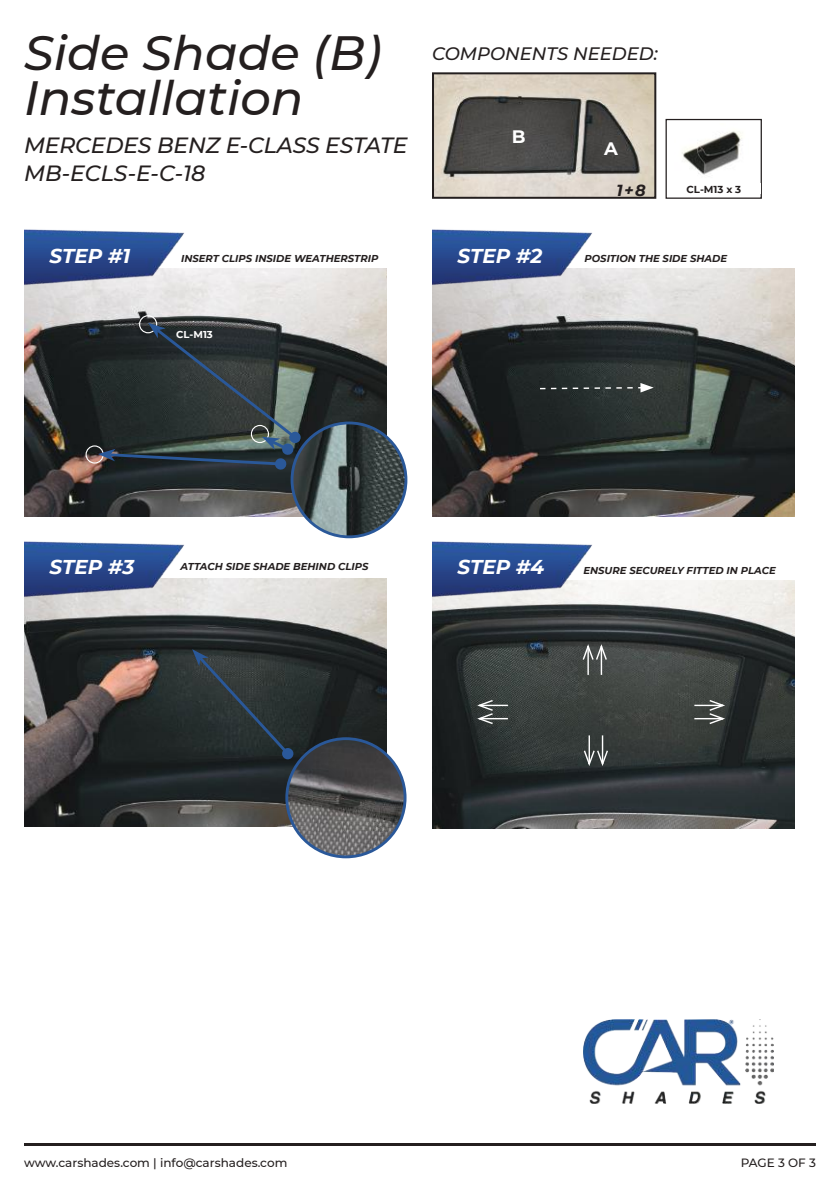
<style>
.page{position:relative;width:840px;height:1191px;background:#fff}
.page>*{position:absolute;margin:0;border:0;box-sizing:border-box;transform-origin:0 0}
.t1{font:italic 500 48px/44px "Montserrat";color:#241f1f}
.t2{font:italic 500 22px/28px "Montserrat";letter-spacing:-.01em;color:#241f1f}
.t3{font:italic 700 20px "Montserrat";color:#fff}
.t4{font:italic 500 18px "Montserrat";color:#241f1f}
.t5{font:700 18px "Montserrat";color:#fff}
.t6{font:italic 700 16px "Montserrat";color:#241f1f}
.t7{font:500 12px "Montserrat";color:#241f1f}
.t8{font:700 10.2px "Montserrat";color:#241f1f}
.t9{font:italic 700 10px "Montserrat";color:#241f1f}
.t10{font:700 10px "Montserrat";color:#fff}
</style>
<div class="page">
<img style="left:24px;top:268px;width:362px;height:248px">
<img style="left:432px;top:268px;width:362px;height:248px">
<img style="left:24px;top:579px;width:362px;height:247px">
<img style="left:432px;top:580px;width:362px;height:248px">
<img style="left:24px;top:229px;width:160px;height:61px">
<img style="left:432px;top:229px;width:160px;height:61px">
<img style="left:24px;top:541px;width:160px;height:60px">
<img style="left:432px;top:541px;width:160px;height:60px">
<hr style="left:24px;top:1143px;width:791px;height:2px;background:#241f1f">
<svg style="left:192px;top:649px;width:99px;height:108px;background:#2b3437"></svg>
<div style="left:282px;top:748px;width:11px;height:11px;background:#2a5899;border-radius:50%"></div>
<svg style="left:538px;top:383px;width:115px;height:9px"></svg>
<svg style="left:581px;top:642px;width:26px;height:33px"></svg>
<svg style="left:582px;top:735px;width:27px;height:33px"></svg>
<svg style="left:694px;top:698px;width:32px;height:27px"></svg>
<svg style="left:475px;top:698px;width:32px;height:27px"></svg>
<img style="left:583px;top:1019px;width:189px;height:85px">
<img style="left:435px;top:75px;width:218px;height:121px">
<div style="left:432px;top:72px;width:224px;height:127px;border:2px solid #241f1f"></div>
<div style="left:665px;top:119px;width:96px;height:80px;border:1px solid #241f1f"></div>
<div style="left:666px;top:183px;width:94px;height:10px;background:#fff"></div>
<img style="left:292px;top:423px;width:114px;height:114px;border-radius:57px">
<div style="left:290px;top:421px;width:117px;height:117px;border:3px solid #2a5899;border-radius:50%"></div>
<img style="left:286px;top:738px;width:119px;height:119px;border-radius:59px">
<div style="left:285px;top:737px;width:121px;height:121px;border:3px solid #2a5899;border-radius:50%"></div>
<img style="left:682px;top:131px;width:60px;height:44px">
<div style="left:85px;top:445px;width:19px;height:18px;border:1px solid #fff;border-radius:50%"></div>
<div style="left:139px;top:315px;width:18px;height:18px;border:1px solid #fff;border-radius:50%"></div>
<div style="left:289px;top:432px;width:11px;height:11px;background:#2a5899;border-radius:50%"></div>
<svg style="left:98px;top:323px;width:201px;height:147px;background:#333c3e"></svg>
<h1 class="t1" style="left:24px;top:30px;width:359px">Side Shade (B)<br>Installation</h1>
<h2 class="t2" style="left:24px;top:131px;width:385px">MERCEDES BENZ E-CLASS ESTATE<br>MB-ECLS-E-C-18</h2>
<h3 class="t4" style="left:432px;top:41px;width:227px">COMPONENTS NEEDED:</h3>
<h3 class="t5" style="left:511px;top:123px;width:15px">B</h3>
<h3 class="t5" style="left:506px;top:130px;width:15px">B</h3>
<h3 class="t5" style="left:603px;top:133px;width:15px">A</h3>
<h3 class="t5" style="left:604px;top:136px;width:15px">A</h3>
<h3 class="t6" style="left:616px;top:178px;width:31px">1 + 8</h3>
<p class="t8" style="left:686px;top:182px;width:56px">CL-M13 x 3</p>
<h3 class="t3" style="left:49px;top:241px;width:82px">STEP #1</h3>
<h3 class="t3" style="left:457px;top:241px;width:86px">STEP #2</h3>
<p class="t9" style="left:181px;top:251px;width:198px">INSERT CLIPS INSIDE WEATHERSTRIP</p>
<p class="t10" style="left:176px;top:327px;width:38px">CL-M13</p>
<p class="t9" style="left:584px;top:251px;width:144px">POSITION THE SIDE SHADE</p>
<h3 class="t3" style="left:49px;top:552px;width:86px">STEP #3</h3>
<h3 class="t3" style="left:457px;top:552px;width:88px">STEP #4</h3>
<p class="t9" style="left:583px;top:563px;width:194px">ENSURE SECURELY FITTED IN PLACE</p>
<p class="t9" style="left:180px;top:559px;width:189px">ATTACH SIDE SHADE BEHIND CLIPS</p>
<p class="t7" style="left:24px;top:1153px;width:265px">www.carshades.com | info@carshades.com</p>
<p class="t7" style="left:740px;top:1153px;width:77px">PAGE 3 OF 3</p>
</div>
